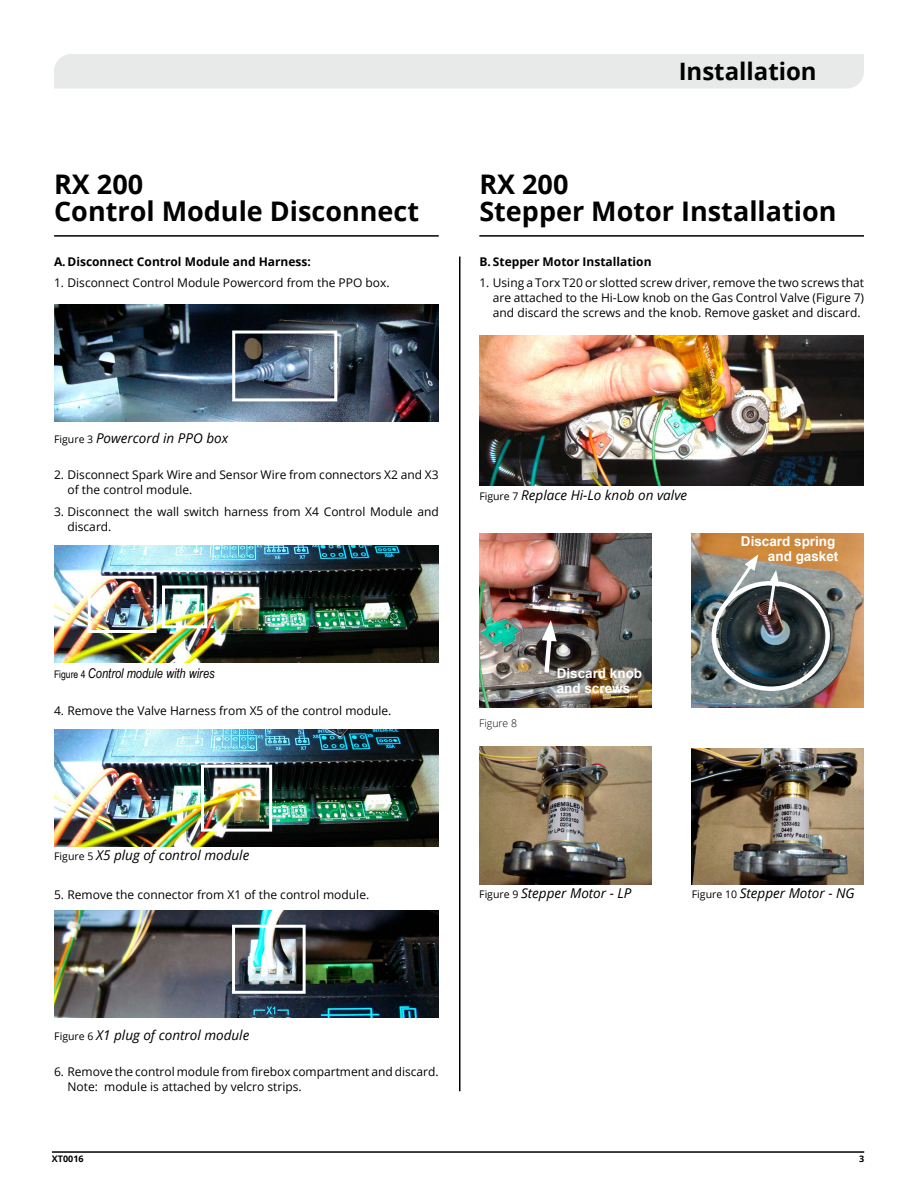
<style>
.page{position:relative;width:918px;height:1188px;background:#fff}
.page>*{position:absolute;margin:0;border:0;box-sizing:border-box;transform-origin:0 0}
.t1{font:700 27px/27px "Open Sans";color:#000}
.t2{font:700 24px "Open Sans";color:#000}
.t3{font:italic 13.5px "Open Sans";color:#000}
.t4{font:700 13.5px/15px "Arial";color:#fff;text-align:right}
.t5{font:italic 13.5px "Arial Narrow";color:#000}
.t6{font:12px/15px "Open Sans";color:#000}
.t7{font:700 12px "Open Sans";color:#000}
.t8{font:300 10.5px "Open Sans";color:#000}
.t9{font:700 9px "Open Sans";color:#000}
.s1{font-style:normal;font-size:10.5px}
</style>
<div class="page">
<hr style="left:52px;top:1151px;width:812px;height:2px;background:#000">
<div style="left:54px;top:54px;width:810px;height:35px;background:#e8eaea"></div>
<hr style="left:54px;top:235px;width:385px;height:2px;background:#000">
<hr style="left:479px;top:235px;width:385px;height:2px;background:#000">
<hr style="left:459px;top:257px;width:2px;height:834px;background:#000">
<img style="left:54px;top:305px;width:385px;height:117px">
<div style="left:232px;top:331px;width:105px;height:70px;border:3px solid #fff"></div>
<img style="left:54px;top:546px;width:385px;height:116px">
<div style="left:162px;top:586px;width:45px;height:42px;border:3px solid #fff"></div>
<div style="left:88px;top:576px;width:69px;height:57px;border:3px solid #fff"></div>
<img style="left:54px;top:729px;width:385px;height:118px">
<div style="left:201px;top:765px;width:71px;height:67px;border:3px solid #fff"></div>
<img style="left:54px;top:910px;width:385px;height:108px">
<div style="left:232px;top:925px;width:74px;height:69px;border:3px solid #fff"></div>
<img style="left:479px;top:336px;width:385px;height:149px">
<img style="left:479px;top:534px;width:172px;height:174px">
<svg style="left:542px;top:620px;width:15px;height:57px"></svg>
<img style="left:692px;top:534px;width:172px;height:174px">
<div style="left:712px;top:581px;width:118px;height:110px;border:4px solid #fff;border-radius:50%"></div>
<svg style="left:720px;top:554px;width:39px;height:55px"></svg>
<svg style="left:766px;top:570px;width:13px;height:48px"></svg>
<img style="left:479px;top:747px;width:172px;height:138px">
<img style="left:692px;top:748px;width:172px;height:136px">
<h2 class="t2" style="left:679px;top:55px;width:140px">Installation</h2>
<h1 class="t1" style="left:54px;top:170px;width:367px">RX 200<br>Control Module Disconnect</h1>
<h1 class="t1" style="left:479px;top:170px;width:359px">RX 200<br>Stepper Motor Installation</h1>
<p class="t7" style="left:54px;top:253px;width:258px">A. Disconnect Control Module and Harness:</p>
<p class="t6" style="left:54px;top:275px;width:337px">1. Disconnect Control Module Powercord from the PPO box.</p>
<p class="t7" style="left:479px;top:253px;width:174px">B. Stepper Motor Installation</p>
<p class="t6" style="left:493px;top:275px;width:373px;text-align:justify;text-indent:-14px">1. Using a Torx T20 or slotted screw driver, remove the two screws that are attached to the Hi-Low knob on the Gas Control Valve (Figure 7) and discard the screws and the knob. Remove gasket and discard.</p>
<p class="t3" style="left:54px;top:429px;width:176px"><span class="s1">Figure 3</span> Powercord in PPO box</p>
<p class="t6" style="left:68px;top:467px;width:373px;text-indent:-14px">2. Disconnect Spark Wire and Sensor Wire from connectors X2 and X3 of the control module.</p>
<p class="t6" style="left:68px;top:503px;width:373px;text-indent:-14px">3. Disconnect the wall switch harness from X4 Control Module and discard.</p>
<p class="t3" style="left:479px;top:486px;width:209px"><span class="s1">Figure 7</span> Replace Hi-Lo knob on valve</p>
<p class="t5" style="left:54px;top:664px;width:162px"><span class="s1">Figure 4</span> Control module with wires</p>
<p class="t6" style="left:54px;top:703px;width:339px">4. Remove the Valve Harness from X5 of the control module.</p>
<p class="t8" style="left:479px;top:716px;width:39px">Figure 8</p>
<p class="t4" style="left:557px;top:666px;width:87px;text-align:left">Discard knob and screws</p>
<p class="t4" style="left:741px;top:534px;width:99px">Discard spring and gasket</p>
<p class="t3" style="left:54px;top:846px;width:197px"><span class="s1">Figure 5</span> X5 plug of control module</p>
<p class="t6" style="left:54px;top:887px;width:317px">5. Remove the connector from X1 of the control module.</p>
<p class="t3" style="left:479px;top:884px;width:154px"><span class="s1">Figure 9</span> Stepper Motor - LP</p>
<p class="t3" style="left:692px;top:884px;width:164px"><span class="s1">Figure 10</span> Stepper Motor - NG</p>
<p class="t3" style="left:54px;top:1026px;width:197px"><span class="s1">Figure 6</span> X1 plug of control module</p>
<p class="t6" style="left:68px;top:1064px;width:373px;text-indent:-14px">6. Remove the control module from firebox compartment and discard.<br>Note: module is attached by velcro strips.</p>
<p class="t9" style="left:52px;top:1152px;width:33px">XT0016</p>
<p class="t9" style="left:859px;top:1152px;width:7px">3</p>
</div>
